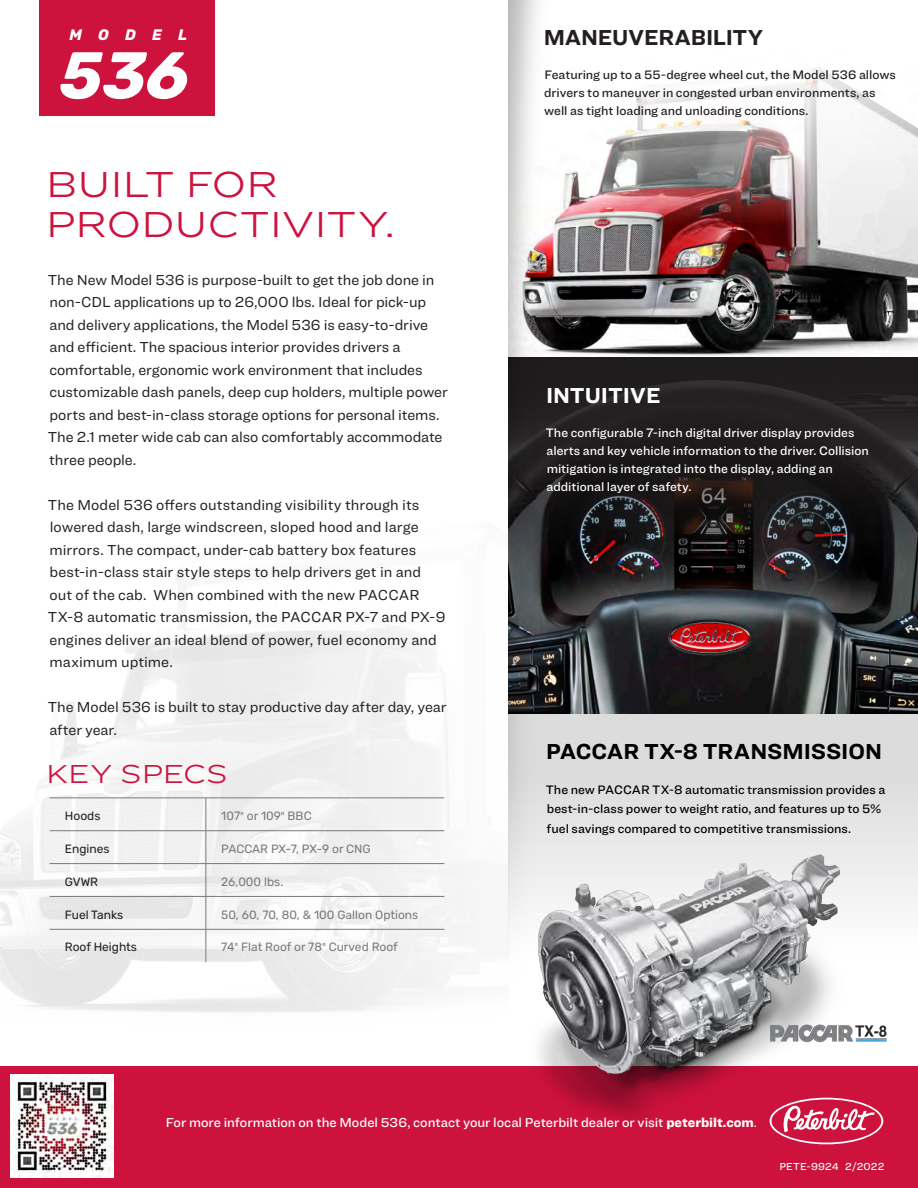
<style>
.page{position:relative;width:918px;height:1188px;background:#fff}
.page>*{position:absolute;margin:0;border:0;box-sizing:border-box;transform-origin:0 0}
.t1{font:italic 700 66px "Rubik";color:#fff}
.t2{font:300 37.5px "Ringside Extra Wide";letter-spacing:-.01em;color:#cd123d}
.t3{font:300 27px "Ringside Extra Wide";letter-spacing:-.005em;color:#cd123d}
.t4{font:700 22.5px "Ringside";letter-spacing:-.005em;color:#000}
.t5{font:700 22.5px "Ringside";letter-spacing:-.01em;color:#231f20}
.t6{font:700 22.5px "Ringside";letter-spacing:-.005em;color:#fff}
.t7{font:italic 700 15.15px "Rubik";letter-spacing:1.07em;color:#fff}
.t8{font:15px/22.5px "Ringside";letter-spacing:-.005em;color:#231f20}
.t9{font:500 13.5px "Ringside";letter-spacing:-.005em;color:#fff}
.t10{font:500 12.75px/18px "Ringside";letter-spacing:-.005em;color:#fff}
.t11{font:500 12.75px/19.5px "Ringside";color:#000}
.t12{font:500 12.75px/18px "Ringside";color:#231f20}
.t13{font:12px "Rubik";color:#787a7d}
.t14{font:12px "Rubik";color:#231f20}
.t15{font:500 10.5px "Ringside";letter-spacing:.015em;color:#fff}
.s1{font-family:"Franklin Gothic"}
.s2{font-weight:900}
.s3{font-weight:400}
</style>
<div class="page">
<img style="left:595px;top:226px;width:323px;height:488px">
<img style="left:595px;top:68px;width:323px;height:158px">
<div style="left:0;top:1066px;width:918px;height:122px;background:#cd123d"></div>
<img style="left:539px;top:954px;width:291px;height:164px">
<img style="left:770px;top:1024px;width:116px;height:20px">
<svg style="left:595px;top:357px;width:323px;height:209px;background:#221f20"></svg>
<hr style="left:206px;top:798px;width:1px;height:32px;background:#787a7d">
<hr style="left:206px;top:831px;width:1px;height:32px;background:#787a7d">
<hr style="left:206px;top:864px;width:1px;height:32px;background:#787a7d">
<hr style="left:206px;top:897px;width:1px;height:32px;background:#787a7d">
<hr style="left:206px;top:930px;width:1px;height:32px;background:#787a7d">
<hr style="left:50px;top:798px;width:156px;height:1px;background:#787a7d">
<hr style="left:206px;top:798px;width:238px;height:1px;background:#787a7d">
<hr style="left:50px;top:830px;width:156px;height:1px;background:#787a7d">
<hr style="left:206px;top:830px;width:238px;height:1px;background:#787a7d">
<hr style="left:50px;top:863px;width:156px;height:1px;background:#787a7d">
<hr style="left:206px;top:863px;width:238px;height:1px;background:#787a7d">
<hr style="left:50px;top:896px;width:156px;height:1px;background:#787a7d">
<hr style="left:206px;top:896px;width:238px;height:1px;background:#787a7d">
<hr style="left:50px;top:929px;width:156px;height:1px;background:#787a7d">
<hr style="left:206px;top:929px;width:238px;height:1px;background:#787a7d">
<svg style="left:595px;top:714px;width:323px;height:240px;fill:#e0dfe0"></svg>
<svg style="left:768px;top:1096px;width:117px;height:50px"></svg>
<svg style="left:770px;top:1098px;width:113px;height:46px"></svg>
<div style="left:772px;top:1099px;width:109px;height:44px;background:#cd123d;border-radius:50%"></div>
<svg style="left:783px;top:1105px;width:92px;height:27px"></svg>
<div style="left:39px;top:0;width:175px;height:116px;background:#cd123d"></div>
<img style="left:492px;top:0;width:103px;height:1056px">
<img style="left:10px;top:1075px;width:103px;height:103px">
<p class="t7" style="left:70px;top:26px;width:119px">MODEL</p>
<h1 class="t1" style="left:60px;top:37px;width:130px">536</h1>
<h2 class="t2" style="left:46px;top:156px;width:234px">BUILT FOR</h2>
<h2 class="t2" style="left:46px;top:196px;width:351px">PRODUCTIVITY.</h2>
<p class="t8" style="left:48px;top:268px;width:402px">The New Model 536 is purpose-built to get the job done in non-CDL applications up to 26,000 lbs. Ideal for pick-up and delivery applications, the Model 536 is easy-to-drive and efficient. The spacious interior provides drivers a comfortable, ergonomic work environment that includes customizable dash panels, deep cup holders, multiple power ports and best-in-class storage options for personal items.<br>The 2.1 meter wide cab can also comfortably accommodate three people.</p>
<p class="t8" style="left:48px;top:493px;width:399px">The Model 536 offers outstanding visibility through its lowered dash, large windscreen, sloped hood and large mirrors. The compact, under-cab battery box features best-in-class stair style steps to help drivers get in and out of the cab. When combined with the new PACCAR TX-8 automatic transmission, the PACCAR PX-7 and PX-9 engines deliver an ideal blend of power, fuel economy and maximum uptime.</p>
<p class="t8" style="left:48px;top:696px;width:400px">The Model 536 is built to stay productive day after day, year after year.</p>
<h3 class="t3" style="left:46px;top:753px;width:183px">KEY SPECS</h3>
<p class="t14" style="left:65px;top:809px;width:37px">Hoods</p>
<p class="t13" style="left:221px;top:809px;width:92px">107<span class="s1">"</span> or 109<span class="s1">"</span> BBC</p>
<p class="t14" style="left:65px;top:842px;width:46px">Engines</p>
<p class="t13" style="left:221px;top:842px;width:151px">PACCAR PX-7, PX-9 or CNG</p>
<p class="t14" style="left:65px;top:875px;width:35px">GVWR</p>
<p class="t13" style="left:221px;top:875px;width:64px">26,000 lbs.</p>
<p class="t14" style="left:65px;top:908px;width:60px">Fuel Tanks</p>
<p class="t13" style="left:221px;top:908px;width:199px">50, 60, 70, 80, &amp; 100 Gallon Options</p>
<p class="t14" style="left:65px;top:941px;width:74px">Roof Heights</p>
<p class="t13" style="left:221px;top:941px;width:178px">74<span class="s1">"</span> Flat Roof or 78<span class="s1">"</span> Curved Roof</p>
<h3 class="t5" style="left:544px;top:21px;width:221px">MANEUVERABILITY</h3>
<p class="t12" style="left:544px;top:66px;width:353px">Featuring up to a 55-degree wheel cut, the Model 536 allows drivers to maneuver in congested urban environments, as well as tight loading and unloading conditions.</p>
<h3 class="t6" style="left:546px;top:378px;width:116px">INTUITIVE</h3>
<p class="t10" style="left:546px;top:424px;width:325px">The configurable 7-inch digital driver display provides alerts and key vehicle information to the driver. Collision mitigation is integrated into the display, adding an additional layer of safety.</p>
<h3 class="t4" style="left:546px;top:735px;width:337px">PACCAR TX-8 TRANSMISSION</h3>
<p class="t11" style="left:546px;top:779px;width:341px">The new PACCAR TX-8 automatic transmission provides a best-in-class power to weight ratio, and features up to 5% fuel savings compared to competitive transmissions.</p>
<p class="t9" style="left:166px;top:1113px;width:593px">For more information on the Model 536, contact your local Peterbilt dealer or visit <span class="s2">peterbilt.com</span><span class="s3">.</span></p>
<p class="t15" style="left:779px;top:1159px;width:107px">PETE-9924 2/2022</p>
</div>
